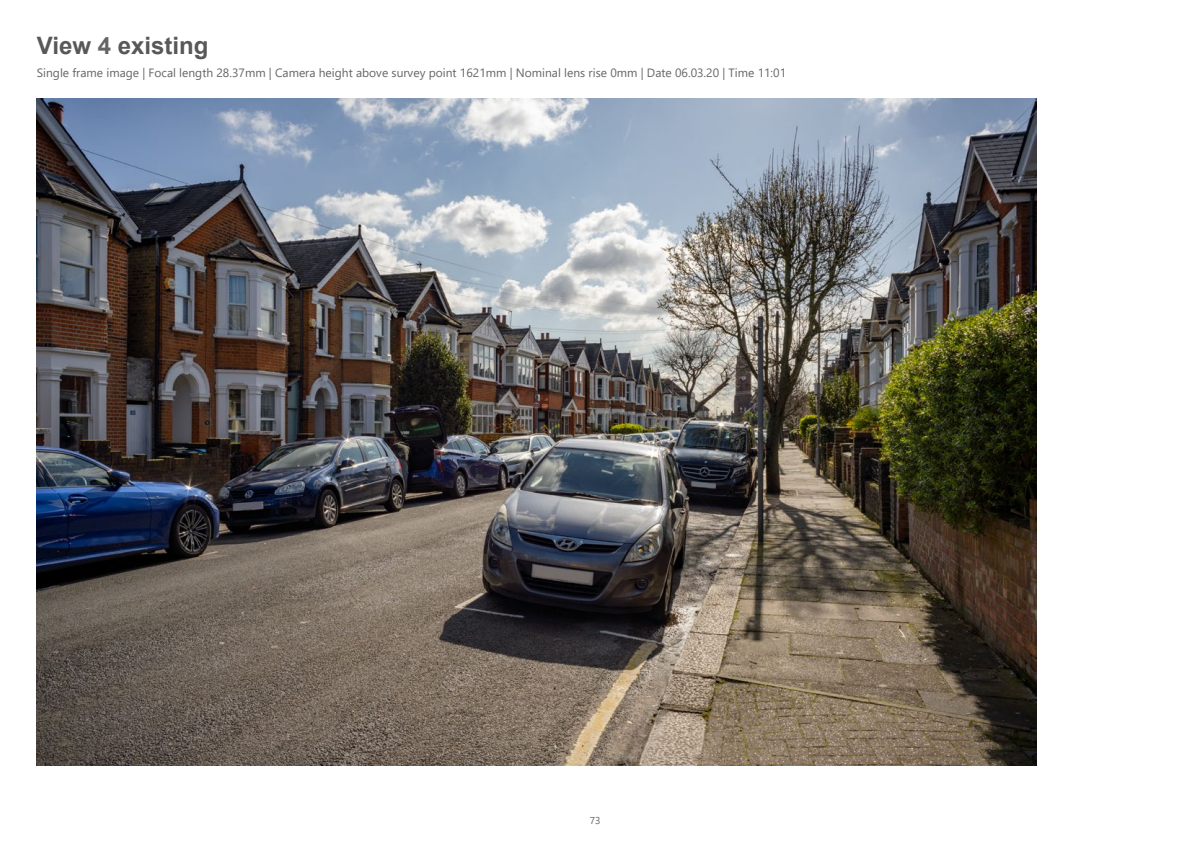
<style>
.page{position:relative;width:1191px;height:842px;background:#fff}
.page>*{position:absolute;margin:0;border:0;box-sizing:border-box;transform-origin:0 0}
.t1{font:700 24px "Arial";color:#58585a}
.t2{font:12px "Segoe UI";color:#646567}
.t3{font:10px "Segoe UI";color:#646567}
.s1{color:#646567}
</style>
<div class="page">
<img style="left:37px;top:98px;width:999px;height:667px">
<h1 class="t1" style="left:37px;top:29px;width:173px">View <span class="s1">4</span> existing</h1>
<p class="t2" style="left:37px;top:61px;width:751px">Single frame image | Focal length 28.37mm | Camera height above survey point 1621mm | Nominal lens rise 0mm | Date 06.03.20 | Time 11:01</p>
<p class="t3" style="left:590px;top:811px;width:12px">73</p>
</div>
